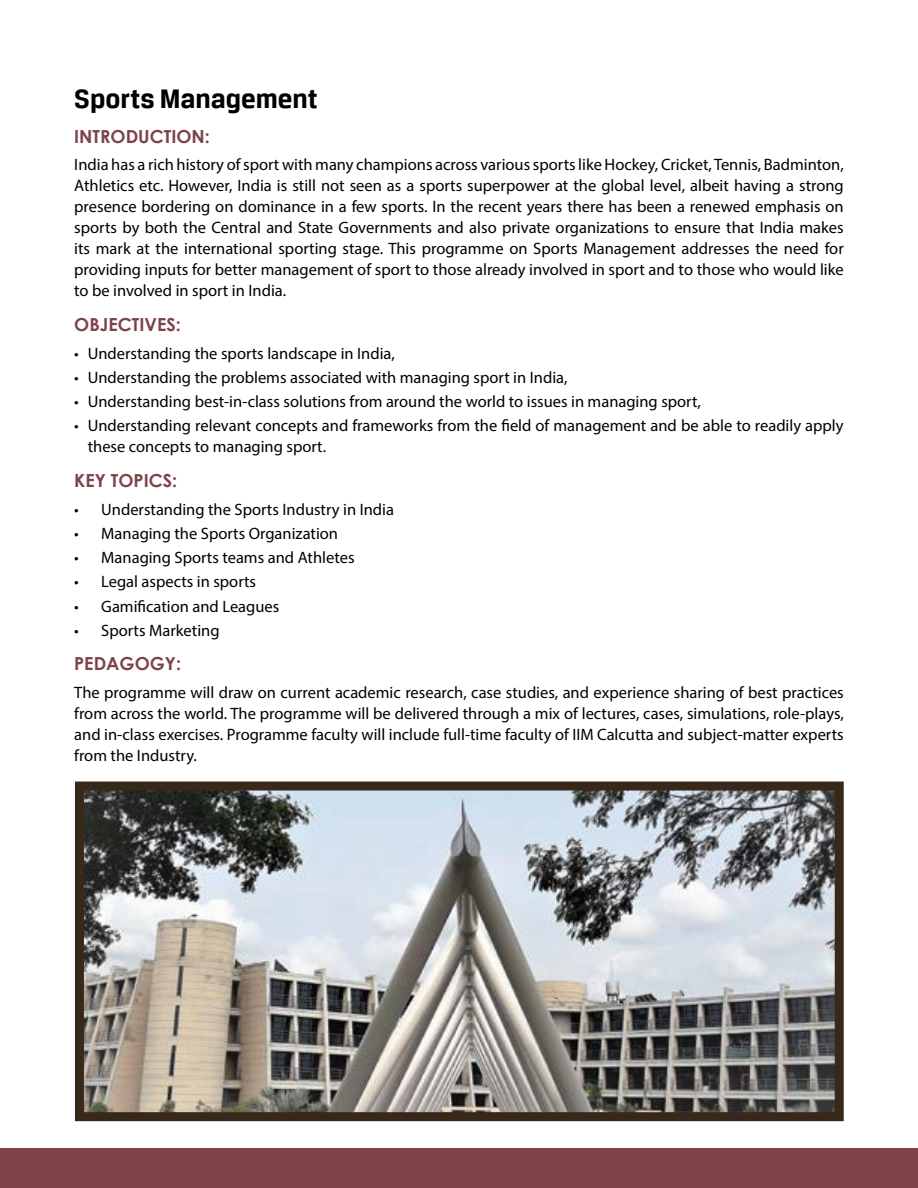
<style>
.page{position:relative;width:918px;height:1188px;background:#fff}
.page>*{position:absolute;margin:0;border:0;box-sizing:border-box;transform-origin:0 0}
.t1{font:700 28.5px "Breuer Text";color:#000}
.t2{font:700 18px "Century Gothic";color:#7d4349}
.t3{font:16.5px/21px "Myriad Pro";color:#000;text-align:justify}
</style>
<div class="page">
<div style="left:0;top:1148px;width:918px;height:40px;background:#7d4349"></div>
<img style="left:85px;top:792px;width:749px;height:319px">
<div style="left:75px;top:782px;width:769px;height:339px;border:9px solid #38281a"></div>
<h1 class="t1" style="left:74px;top:83px;width:245px">Sports Management</h1>
<p class="t2" style="left:74px;top:122px;width:137px">INTRODUCTION:</p>
<p class="t3" style="left:74px;top:154px;width:771px">India has a rich history of sport with many champions across various sports like Hockey, Cricket, Tennis, Badminton, Athletics etc. However, India is still not seen as a sports superpower at the global level, albeit having a strong presence bordering on dominance in a few sports. In the recent years there has been a renewed emphasis on sports by both the Central and State Governments and also private organizations to ensure that India makes its mark at the international sporting stage. This programme on Sports Management addresses the need for providing inputs for better management of sport to those already involved in sport and to those who would like to be involved in sport in India.</p>
<p class="t2" style="left:74px;top:311px;width:108px">OBJECTIVES:</p>
<p class="t3" style="left:74px;top:342px;width:322px">• Understanding the sports landscape in India,</p>
<p class="t3" style="left:74px;top:367px;width:495px">• Understanding the problems associated with managing sport in India,</p>
<p class="t3" style="left:74px;top:391px;width:628px">• Understanding best-in-class solutions from around the world to issues in managing sport,</p>
<p class="t3" style="left:88px;top:415px;width:757px;text-indent:-13px">• Understanding relevant concepts and frameworks from the field of management and be able to readily apply these concepts to managing sport.</p>
<p class="t2" style="left:74px;top:467px;width:104px">KEY TOPICS:</p>
<p class="t3" style="left:74px;top:498px;width:321px">• Understanding the Sports Industry in India</p>
<p class="t3" style="left:74px;top:523px;width:265px">• Managing the Sports Organization</p>
<p class="t3" style="left:74px;top:547px;width:282px">• Managing Sports teams and Athletes</p>
<p class="t3" style="left:74px;top:571px;width:183px">• Legal aspects in sports</p>
<p class="t3" style="left:74px;top:595px;width:207px">• Gamification and Leagues</p>
<p class="t3" style="left:74px;top:619px;width:147px">• Sports Marketing</p>
<p class="t2" style="left:74px;top:650px;width:108px">PEDAGOGY:</p>
<p class="t3" style="left:74px;top:682px;width:771px">The programme will draw on current academic research, case studies, and experience sharing of best practices from across the world. The programme will be delivered through a mix of lectures, cases, simulations, role-plays, and in-class exercises. Programme faculty will include full-time faculty of IIM Calcutta and subject-matter experts from the Industry.</p>
</div>
